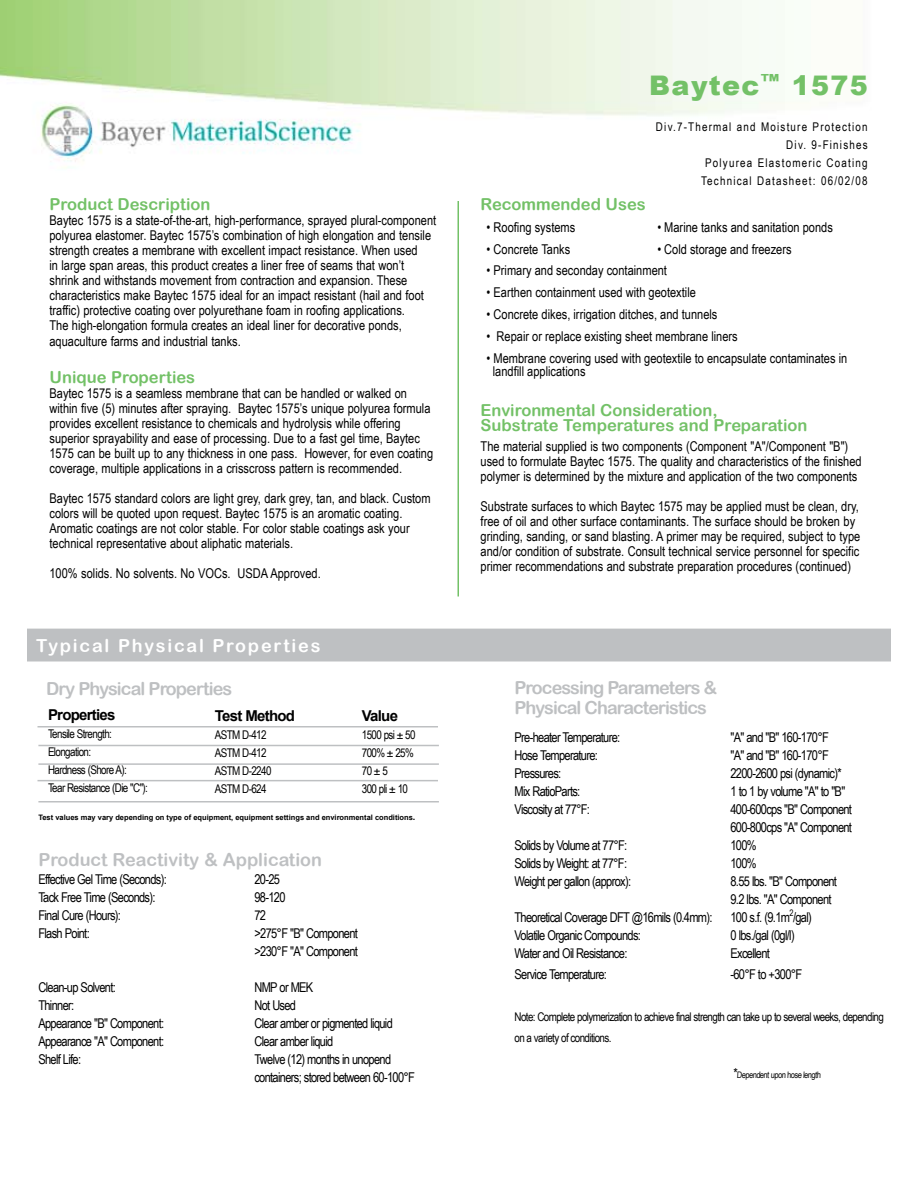
<style>
.page{position:relative;width:918px;height:1188px;background:#fff}
.page>*{position:absolute;margin:0;border:0;box-sizing:border-box;transform-origin:0 0}
.t1{font:900 27px "Arial";letter-spacing:.05em;color:#73c167}
.t2{font:18px/19.5px "Arial Rounded MT Bold";letter-spacing:-.05em;color:#bec0c2}
.t3{font:18px "Arial Rounded MT Bold";color:#bec0c2}
.t4{font:18px "Arial Rounded MT Bold";letter-spacing:.1em;color:#fff}
.t5{font:16.5px/15.3px "Arial Rounded MT Bold";color:#73c167}
.t6{font:700 15px "Arial";letter-spacing:-.05em;color:#000}
.t7{font:13.5px/15px "Arial Narrow";color:#000}
.t8{font:13.5px/18px "Arial Narrow";letter-spacing:-.05em;color:#000}
.t9{font:12px/18px "Arial Narrow";letter-spacing:-.05em;color:#000}
.t10{font:12px/18px "Arial Narrow";letter-spacing:.1em;color:#000;text-align:right}
.t11{font:9px "Arial Narrow";color:#000}
.t12{font:700 7.5px "Arial";color:#000}
.s1{font-size:9px}
.s2{font-size:13.5px}
</style>
<div class="page">
<img style="left:0;top:0;width:891px;height:803px">
<hr style="left:458px;top:201px;width:1px;height:396px;background:#73c167">
<div style="left:28px;top:629px;width:862px;height:32px;background:#bec0c2"></div>
<div style="left:27px;top:629px;width:864px;height:33px;border:2px solid #bec0c2"></div>
<hr style="left:38px;top:745px;width:401px;height:1px;background:#bec0c2">
<hr style="left:38px;top:780px;width:400px;height:1px;background:#bec0c2">
<hr style="left:38px;top:763px;width:401px;height:2px;background:#bec0c2">
<hr style="left:38px;top:726px;width:400px;height:2px;background:#bec0c2">
<hr style="left:38px;top:801px;width:401px;height:1px;background:#bec0c2">
<p class="t5" style="left:50px;top:196px;width:163px">Product Description</p>
<p class="t7" style="left:50px;top:212px;width:388px">Baytec 1575 is a state-of-the-art, high-performance, sprayed plural-component polyurea elastomer. Baytec 1575’s combination of high elongation and tensile strength creates a membrane with excellent impact resistance. When used<br>in large span areas, this product creates a liner free of seams that won’t shrink and withstands movement from contraction and expansion. These characteristics make Baytec 1575 ideal for an impact resistant (hail and foot traffic) protective coating over polyurethane foam in roofing applications.<br>The high-elongation formula creates an ideal liner for decorative ponds,</p>
<p class="t7" style="left:50px;top:334px;width:193px">aquaculture farms and industrial tanks.</p>
<p class="t5" style="left:50px;top:370px;width:147px">Unique Properties</p>
<p class="t7" style="left:50px;top:386px;width:385px">Baytec 1575 is a seamless membrane that can be handled or walked on within five (5) minutes after spraying. Baytec 1575’s unique polyurea formula provides excellent resistance to chemicals and hydrolysis while offering superior sprayability and ease of processing. Due to a fast gel time, Baytec 1575 can be built up to any thickness in one pass. However, for even coating coverage, multiple applications in a crisscross pattern is recommended.</p>
<p class="t7" style="left:50px;top:491px;width:383px">Baytec 1575 standard colors are light grey, dark grey, tan, and black. Custom colors will be quoted upon request. Baytec 1575 is an aromatic coating.<br>Aromatic coatings are not color stable. For color stable coatings ask your technical representative about aliphatic materials.</p>
<p class="t7" style="left:50px;top:566px;width:273px">100% solids. No solvents. No VOCs. USDA Approved.</p>
<h2 class="t4" style="left:36px;top:635px;width:286px">Typical Physical Properties</h2>
<h2 class="t2" style="left:46px;top:679px;width:188px">Dry Physical Properties</h2>
<p class="t6" style="left:48px;top:705px;width:69px">Properties</p>
<p class="t9" style="left:48px;top:725px;width:101px">Tensile Strength:<br>Elongation:<br>Hardness (Shore A):<br>Tear Resistance (Die "C"):</p>
<p class="t6" style="left:215px;top:706px;width:82px">Test Method</p>
<p class="t9" style="left:215px;top:726px;width:58px">ASTM D-412<br>ASTM D-412<br>ASTM D-2240<br>ASTM D-624</p>
<p class="t6" style="left:362px;top:706px;width:38px">Value</p>
<p class="t9" style="left:362px;top:726px;width:55px">1500 psi ± 50<br>700% ± 25%<br>70 ± 5<br>300 pli ± 10</p>
<p class="t12" style="left:38px;top:812px;width:379px">Test values may vary depending on type of equipment, equipment settings and environmental conditions<span class="s1">.</span></p>
<h2 class="t3" style="left:38px;top:849px;width:285px">Product Reactivity &amp; Application</h2>
<p class="t8" style="left:38px;top:870px;width:130px">Effective Gel Time (Seconds):</p>
<p class="t7" style="left:254px;top:871px;width:27px">20-25</p>
<p class="t8" style="left:38px;top:888px;width:119px">Tack Free Time (Seconds):</p>
<p class="t7" style="left:254px;top:889px;width:33px">98-120</p>
<p class="t8" style="left:38px;top:906px;width:84px">Final Cure (Hours):</p>
<p class="t7" style="left:254px;top:907px;width:13px">72</p>
<p class="t8" style="left:38px;top:924px;width:53px">Flash Point:</p>
<p class="t8" style="left:254px;top:924px;width:105px">&gt;275°F "B" Component &gt;230°F "A" Component</p>
<p class="t8" style="left:38px;top:978px;width:79px">Clean-up Solvent:</p>
<p class="t7" style="left:254px;top:979px;width:60px">NMP or MEK</p>
<p class="t8" style="left:38px;top:996px;width:37px">Thinner:</p>
<p class="t7" style="left:254px;top:997px;width:43px">Not Used</p>
<p class="t8" style="left:38px;top:1014px;width:127px">Appearance "B" Component:</p>
<p class="t8" style="left:254px;top:1014px;width:140px">Clear amber or pigmented liquid</p>
<p class="t8" style="left:38px;top:1032px;width:127px">Appearance "A" Component:</p>
<p class="t8" style="left:254px;top:1032px;width:80px">Clear amber liquid</p>
<p class="t8" style="left:38px;top:1050px;width:44px">Shelf Life:</p>
<p class="t8" style="left:254px;top:1050px;width:162px">Twelve (12) months in unopend containers; stored between 60-100°F</p>
<h1 class="t1" style="left:649px;top:66px;width:220px">Baytec<sup>™</sup> 1575</h1>
<p class="t10" style="left:656px;top:117px;width:213px">Div.7-Thermal and Moisture Protection<br>Div. 9-Finishes<br>Polyurea Elastomeric Coating<br>Technical Datasheet: 06/02/08</p>
<p class="t5" style="left:481px;top:196px;width:167px">Recommended Uses</p>
<p class="t7" style="left:487px;top:219px;width:90px">• Roofing systems</p>
<p class="t7" style="left:657px;top:219px;width:177px">• Marine tanks and sanitation ponds</p>
<p class="t7" style="left:487px;top:241px;width:85px">• Concrete Tanks</p>
<p class="t7" style="left:657px;top:241px;width:136px">• Cold storage and freezers</p>
<p class="t7" style="left:487px;top:263px;width:182px">• Primary and seconday containment</p>
<p class="t7" style="left:487px;top:285px;width:211px">• Earthen containment used with geotextile</p>
<p class="t7" style="left:487px;top:306px;width:232px">• Concrete dikes, irrigation ditches, and tunnels</p>
<p class="t7" style="left:487px;top:328px;width:253px">• Repair or replace existing sheet membrane liners</p>
<p class="t7" style="left:493px;top:351px;width:356px;line-height:13.5px;text-indent:-6px">• Membrane covering used with geotextile to encapsulate contaminates in landfill applications</p>
<p class="t5" style="left:481px;top:402px;width:328px">Environmental Consideration,<br>Substrate Temperatures and Preparation</p>
<p class="t7" style="left:481px;top:438px;width:383px">The material supplied is two components (Component "A"/Component "B") used to formulate Baytec 1575. The quality and characteristics of the finished polymer is determined by the mixture and application of the two components</p>
<p class="t7" style="left:481px;top:498px;width:381px">Substrate surfaces to which Baytec 1575 may be applied must be clean, dry, free of oil and other surface contaminants. The surface should be broken by grinding, sanding, or sand blasting. A primer may be required, subject to type and/or condition of substrate. Consult technical service personnel for specific primer recommendations and substrate preparation procedures (continued)</p>
<h2 class="t2" style="left:514px;top:678px;width:204px">Processing Parameters &amp;<br>Physical Characteristics</h2>
<p class="t8" style="left:515px;top:728px;width:107px">Pre-heater Temperature:</p>
<p class="t8" style="left:731px;top:728px;width:100px">"A" and "B" 160-170°F</p>
<p class="t8" style="left:515px;top:746px;width:85px">Hose Temperature:</p>
<p class="t8" style="left:731px;top:746px;width:100px">"A" and "B" 160-170°F</p>
<p class="t8" style="left:515px;top:764px;width:48px">Pressures:</p>
<p class="t8" style="left:731px;top:764px;width:113px">2200-2600 psi (dynamic)*</p>
<p class="t8" style="left:515px;top:782px;width:67px">Mix RatioParts:</p>
<p class="t8" style="left:731px;top:782px;width:116px">1 to 1 by volume "A" to "B"</p>
<p class="t8" style="left:515px;top:800px;width:77px">Viscosity at 77°F:</p>
<p class="t8" style="left:731px;top:800px;width:123px">400-600cps "B" Component<br>600-800cps "A" Component</p>
<p class="t8" style="left:515px;top:836px;width:114px">Solids by Volume at 77°F:</p>
<p class="t7" style="left:731px;top:837px;width:28px">100%</p>
<p class="t8" style="left:515px;top:854px;width:114px">Solids by Weight: at 77°F:</p>
<p class="t7" style="left:731px;top:855px;width:28px">100%</p>
<p class="t8" style="left:515px;top:872px;width:118px">Weight per gallon (approx):</p>
<p class="t8" style="left:731px;top:872px;width:108px">8.55 lbs. "B" Component<br>9.2 lbs. "A" Component</p>
<p class="t8" style="left:515px;top:908px;width:200px">Theoretical Coverage DFT @16mils (0.4mm):</p>
<p class="t7" style="left:731px;top:909px;width:83px">100 s.f. (9.1m<sup>2</sup>/gal)</p>
<p class="t8" style="left:514px;top:926px;width:128px">Volatile Organic Compounds:</p>
<p class="t8" style="left:730px;top:926px;width:66px">0 lbs./gal (0gl/l)</p>
<p class="t8" style="left:514px;top:944px;width:114px">Water and Oil Resistance:</p>
<p class="t8" style="left:730px;top:944px;width:41px">Excellent</p>
<p class="t8" style="left:514px;top:965px;width:94px">Service Temperature:</p>
<p class="t7" style="left:730px;top:966px;width:73px">-60°F to +300°F</p>
<p class="t9" style="left:514px;top:1006px;width:371px;line-height:21px">Note: Complete polymerization to achieve final strength can take up to several weeks, depending on a variety of conditions.</p>
<p class="t11" style="left:733px;top:1068px;width:90px"><span class="s2">*</span>Dependent upon hose length</p>
</div>
